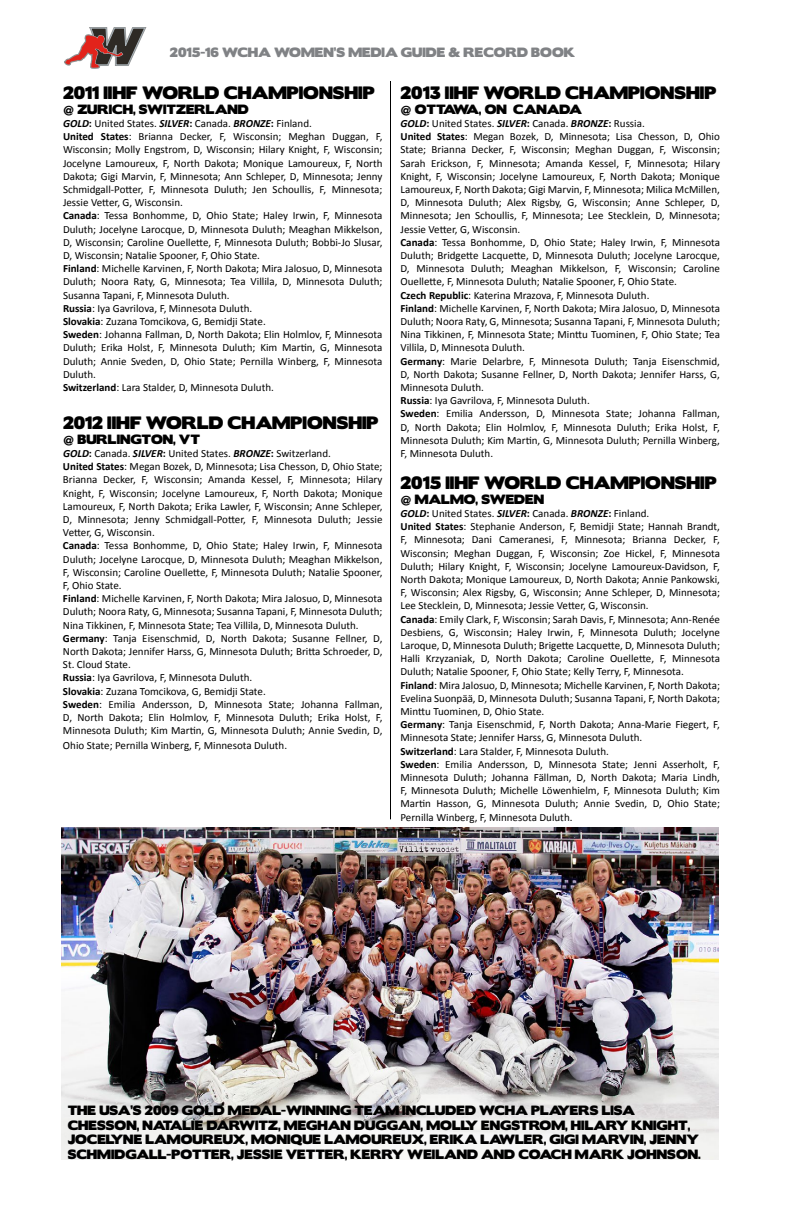
<style>
.page{position:relative;width:792px;height:1224px;background:#fff}
.page>*{position:absolute;margin:0;border:0;box-sizing:border-box;transform-origin:0 0}
.t1{font:16px "Boris Black Bloxx";color:#000}
.t2{font:12px/14.4px "Boris Black Bloxx";color:#000}
.t3{font:12px "Boris Black Bloxx";color:#808285}
.t4{font:11px/13.2px "Calibri";color:#000}
.s1{font-weight:700;font-style:italic}
.s2{font-weight:700}
</style>
<div class="page">
<svg style="left:64px;top:27px;width:82px;height:42px"></svg>
<hr style="left:390px;top:81px;width:1px;height:738px;background:#000">
<img style="left:62px;top:828px;width:657px;height:331px">
<p class="t3" style="left:170px;top:43px;width:407px">2015-16 WCHA WOMEN’S MEDIA GUIDE &amp; RECORD BOOK</p>
<h1 class="t1" style="left:63px;top:81px;width:313px">2011 IIHF WORLD CHAMPIONSHIP</h1>
<p class="t2" style="left:63px;top:102px;width:187px">@ ZURICH, SWITZERLAND</p>
<p class="t4" style="left:63px;top:117px;width:321px"><span class="s1">GOLD</span><span class="s2">:</span> United States. <span class="s1">SILVER</span><span class="s2">:</span> Canada. <span class="s1">BRONZE</span><span class="s2">:</span> Finland.<br><span class="s2">United States</span>: Brianna Decker, F, Wisconsin; Meghan Duggan, F, Wisconsin; Molly Engstrom, D, Wisconsin; Hilary Knight, F, Wisconsin; Jocelyne Lamoureux, F, North Dakota; Monique Lamoureux, F, North Dakota; Gigi Marvin, F, Minnesota; Ann Schleper, D, Minnesota; Jenny Schmidgall-Potter, F, Minnesota Duluth; Jen Schoullis, F, Minnesota; Jessie Vetter, G, Wisconsin.<br><span class="s2">Canada</span>: Tessa Bonhomme, D, Ohio State; Haley Irwin, F, Minnesota Duluth; Jocelyne Larocque, D, Minnesota Duluth; Meaghan Mikkelson, D, Wisconsin; Caroline Ouellette, F, Minnesota Duluth; Bobbi-Jo Slusar, D, Wisconsin; Natalie Spooner, F, Ohio State.<br><span class="s2">Finland</span>: Michelle Karvinen, F, North Dakota; Mira Jalosuo, D, Minnesota Duluth; Noora Raty, G, Minnesota; Tea Villila, D, Minnesota Duluth; Susanna Tapani, F, Minnesota Duluth.<br><span class="s2">Russia</span>: Iya Gavrilova, F, Minnesota Duluth.<br><span class="s2">Slovakia</span>: Zuzana Tomcikova, G, Bemidji State.<br><span class="s2">Sweden</span>: Johanna Fallman, D, North Dakota; Elin Holmlov, F, Minnesota Duluth; Erika Holst, F, Minnesota Duluth; Kim Martin, G, Minnesota Duluth; Annie Sveden, D, Ohio State; Pernilla Winberg, F, Minnesota Duluth.<br><span class="s2">Switzerland</span>: Lara Stalder, D, Minnesota Duluth.</p>
<h1 class="t1" style="left:63px;top:411px;width:317px">2012 IIHF WORLD CHAMPIONSHIP</h1>
<p class="t2" style="left:63px;top:432px;width:139px">@ BURLINGTON, VT</p>
<p class="t4" style="left:63px;top:447px;width:321px"><span class="s1">GOLD</span><span class="s2">:</span> Canada. <span class="s1">SILVER</span><span class="s2">:</span> United States. <span class="s1">BRONZE</span><span class="s2">:</span> Switzerland.<br><span class="s2">United States</span>: Megan Bozek, D, Minnesota; Lisa Chesson, D, Ohio State; Brianna Decker, F, Wisconsin; Amanda Kessel, F, Minnesota; Hilary Knight, F, Wisconsin; Jocelyne Lamoureux, F, North Dakota; Monique Lamoureux, F, North Dakota; Erika Lawler, F, Wisconsin; Anne Schleper, D, Minnesota; Jenny Schmidgall-Potter, F, Minnesota Duluth; Jessie Vetter, G, Wisconsin.<br><span class="s2">Canada</span>: Tessa Bonhomme, D, Ohio State; Haley Irwin, F, Minnesota Duluth; Jocelyne Larocque, D, Minnesota Duluth; Meaghan Mikkelson, F, Wisconsin; Caroline Ouellette, F, Minnesota Duluth; Natalie Spooner, F, Ohio State.<br><span class="s2">Finland</span>: Michelle Karvinen, F, North Dakota; Mira Jalosuo, D, Minnesota Duluth; Noora Raty, G, Minnesota; Susanna Tapani, F, Minnesota Duluth; Nina Tikkinen, F, Minnesota State; Tea Villila, D, Minnesota Duluth.<br><span class="s2">Germany</span>: Tanja Eisenschmid, D, North Dakota; Susanne Fellner, D, North Dakota; Jennifer Harss, G, Minnesota Duluth; Britta Schroeder, D, St. Cloud State.<br><span class="s2">Russia</span>: Iya Gavrilova, F, Minnesota Duluth.<br><span class="s2">Slovakia</span>: Zuzana Tomcikova, G, Bemidji State.<br><span class="s2">Sweden</span>: Emilia Andersson, D, Minnesota State; Johanna Fallman, D, North Dakota; Elin Holmlov, F, Minnesota Duluth; Erika Holst, F, Minnesota Duluth; Kim Martin, G, Minnesota Duluth; Annie Svedin, D,</p>
<p class="t4" style="left:63px;top:738px;width:226px">Ohio State; Pernilla Winberg, F, Minnesota Duluth.</p>
<h1 class="t1" style="left:400px;top:81px;width:317px">2013 IIHF WORLD CHAMPIONSHIP</h1>
<p class="t2" style="left:400px;top:102px;width:183px">@ OTTAWA, ON CANADA</p>
<p class="t4" style="left:400px;top:117px;width:321px"><span class="s1">GOLD</span><span class="s2">:</span> United States. <span class="s1">SILVER</span><span class="s2">:</span> Canada. <span class="s1">BRONZE</span><span class="s2">:</span> Russia.<br><span class="s2">United States</span>: Megan Bozek, D, Minnesota; Lisa Chesson, D, Ohio State; Brianna Decker, F, Wisconsin; Meghan Duggan, F, Wisconsin; Sarah Erickson, F, Minnesota; Amanda Kessel, F, Minnesota; Hilary Knight, F, Wisconsin; Jocelyne Lamoureux, F, North Dakota; Monique Lamoureux, F, North Dakota; Gigi Marvin, F, Minnesota; Milica McMillen, D, Minnesota Duluth; Alex Rigsby, G, Wisconsin; Anne Schleper, D, Minnesota; Jen Schoullis, F, Minnesota; Lee Stecklein, D, Minnesota; Jessie Vetter, G, Wisconsin.<br><span class="s2">Canada</span>: Tessa Bonhomme, D, Ohio State; Haley Irwin, F, Minnesota Duluth; Bridgette Lacquette, D, Minnesota Duluth; Jocelyne Larocque, D, Minnesota Duluth; Meaghan Mikkelson, F, Wisconsin; Caroline Ouellette, F, Minnesota Duluth; Natalie Spooner, F, Ohio State.<br><span class="s2">Czech Republic</span>: Katerina Mrazova, F, Minnesota Duluth.<br><span class="s2">Finland</span>: Michelle Karvinen, F, North Dakota; Mira Jalosuo, D, Minnesota Duluth; Noora Raty, G, Minnesota; Susanna Tapani, F, Minnesota Duluth; Nina Tikkinen, F, Minnesota State; Minttu Tuominen, F, Ohio State; Tea Villila, D, Minnesota Duluth.<br><span class="s2">Germany</span>: Marie Delarbre, F, Minnesota Duluth; Tanja Eisenschmid, D, North Dakota; Susanne Fellner, D, North Dakota; Jennifer Harss, G, Minnesota Duluth.<br><span class="s2">Russia</span>: Iya Gavrilova, F, Minnesota Duluth.<br><span class="s2">Sweden</span>: Emilia Andersson, D, Minnesota State; Johanna Fallman, D, North Dakota; Elin Holmlov, F, Minnesota Duluth; Erika Holst, F, Minnesota Duluth; Kim Martin, G, Minnesota Duluth; Pernilla Winberg, F, Minnesota Duluth.</p>
<h1 class="t1" style="left:400px;top:471px;width:318px">2015 IIHF WORLD CHAMPIONSHIP</h1>
<p class="t2" style="left:400px;top:492px;width:145px">@ MALMO, SWEDEN</p>
<p class="t4" style="left:400px;top:507px;width:321px"><span class="s1">GOLD</span><span class="s2">:</span> United States. <span class="s1">SILVER</span><span class="s2">:</span> Canada. <span class="s1">BRONZE</span><span class="s2">:</span> Finland.<br><span class="s2">United States</span>: Stephanie Anderson, F, Bemidji State; Hannah Brandt, F, Minnesota; Dani Cameranesi, F, Minnesota; Brianna Decker, F, Wisconsin; Meghan Duggan, F, Wisconsin; Zoe Hickel, F, Minnesota Duluth; Hilary Knight, F, Wisconsin; Jocelyne Lamoureux-Davidson, F, North Dakota; Monique Lamoureux, D, North Dakota; Annie Pankowski, F, Wisconsin; Alex Rigsby, G, Wisconsin; Anne Schleper, D, Minnesota; Lee Stecklein, D, Minnesota; Jessie Vetter, G, Wisconsin.<br><span class="s2">Canada</span>: Emily Clark, F, Wisconsin; Sarah Davis, F, Minnesota; Ann-Renée Desbiens, G, Wisconsin; Haley Irwin, F, Minnesota Duluth; Jocelyne Laroque, D, Minnesota Duluth; Brigette Lacquette, D, Minnesota Duluth; Halli Krzyzaniak, D, North Dakota; Caroline Ouellette, F, Minnesota Duluth; Natalie Spooner, F, Ohio State; Kelly Terry, F, Minnesota.<br><span class="s2">Finland</span>: Mira Jalosuo, D, Minnesota; Michelle Karvinen, F, North Dakota; Evelina Suonpää, D, Minnesota Duluth; Susanna Tapani, F, North Dakota; Minttu Tuominen, D, Ohio State.<br><span class="s2">Germany</span>: Tanja Eisenschmid, F, North Dakota; Anna-Marie Fiegert, F, Minnesota State; Jennifer Harss, G, Minnesota Duluth.<br><span class="s2">Switzerland</span>: Lara Stalder, F, Minnesota Duluth.<br><span class="s2">Sweden</span>: Emilia Andersson, D, Minnesota State; Jenni Asserholt, F, Minnesota Duluth; Johanna Fällman, D, North Dakota; Maria Lindh, F, Minnesota Duluth; Michelle Löwenhielm, F, Minnesota Duluth; Kim Martin Hasson, G, Minnesota Duluth; Annie Svedin, D, Ohio State; Pernilla Winberg, F, Minnesota Duluth.</p>
<p class="t2" style="left:68px;top:1104px;width:635px">THE USA’S 2009 GOLD MEDAL-WINNING TEAM INCLUDED WCHA PLAYERS LISA CHESSON, NATALIE DARWITZ, MEGHAN DUGGAN, MOLLY ENGSTROM, HILARY KNIGHT, JOCELYNE LAMOUREUX, MONIQUE LAMOUREUX, ERIKA LAWLER, GIGI MARVIN, JENNY SCHMIDGALL-POTTER, JESSIE VETTER, KERRY WEILAND AND COACH MARK JOHNSON.</p>
</div>
